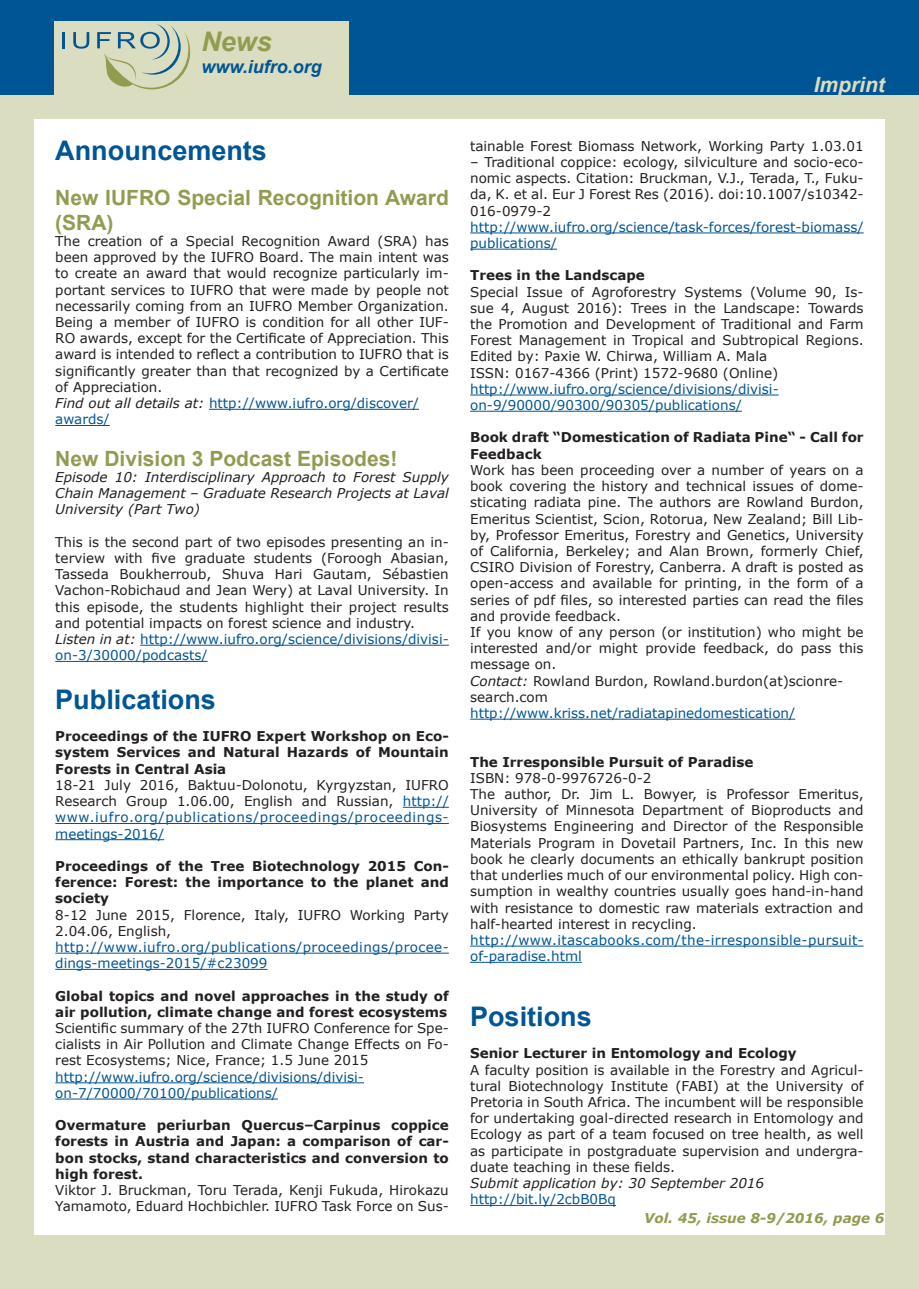
<style>
.page{position:relative;width:919px;height:1289px;background:#fff}
.page>*{position:absolute;margin:0;border:0;box-sizing:border-box;transform-origin:0 0}
.t1{font:700 27px "Arial";color:#005594}
.t2{font:italic 700 27px "Arial";color:#939b50}
.t3{font:700 21px/25.2px "Arial";color:#939b50}
.t4{font:italic 700 21px "Arial";color:#daddbf}
.t5{font:italic 700 18px "Arial";color:#005594}
.t6{font:13.5px/16.2px "Verdana";color:#231f20;text-align:justify}
.t7{font:700 13.5px/16.2px "Verdana";color:#231f20;text-align:justify}
.t8{font:13.5px/16.2px "Verdana";color:#005594}
.t9{font:italic 13.5px/16.2px "Verdana";color:#231f20;text-align:justify}
.t10{font:13.5px/16.2px "Verdana";letter-spacing:.025em;color:#005594}
.t11{font:italic 700 13.5px "Verdana";color:#939b50}
.s1{font-style:italic;color:#231f20}
.s2{color:#005594}
.s3{font-style:italic}
</style>
<div class="page">
<div style="left:0;top:0;width:918px;height:98px;background:#005594"></div>
<div style="left:54px;top:21px;width:295px;height:81px;background:#daddbf"></div>
<div style="left:0;top:96px;width:918px;height:1192px;background:#daddbf"></div>
<div style="left:34px;top:119px;width:850px;height:1115px;background:#fff"></div>
<hr style="left:62px;top:32px;width:3px;height:16px;background:#005594">
<svg style="left:73px;top:32px;width:16px;height:17px"></svg>
<svg style="left:97px;top:24px;width:93px;height:65px"></svg>
<hr style="left:209px;top:409px;width:210px;height:1px;background:#005594">
<hr style="left:55px;top:425px;width:55px;height:1px;background:#005594">
<hr style="left:140px;top:644px;width:309px;height:1px;background:#005594">
<hr style="left:55px;top:661px;width:153px;height:1px;background:#005594">
<hr style="left:403px;top:806px;width:46px;height:1px;background:#005594">
<hr style="left:55px;top:823px;width:394px;height:1px;background:#005594">
<hr style="left:55px;top:839px;width:109px;height:1px;background:#005594">
<hr style="left:55px;top:952px;width:394px;height:1px;background:#005594">
<hr style="left:55px;top:968px;width:212px;height:1px;background:#005594">
<hr style="left:55px;top:1082px;width:309px;height:1px;background:#005594">
<hr style="left:55px;top:1098px;width:223px;height:1px;background:#005594">
<hr style="left:470px;top:232px;width:393px;height:1px;background:#005594">
<hr style="left:470px;top:249px;width:87px;height:1px;background:#005594">
<hr style="left:470px;top:394px;width:308px;height:1px;background:#005594">
<hr style="left:470px;top:411px;width:271px;height:1px;background:#005594">
<hr style="left:470px;top:718px;width:325px;height:1px;background:#005594">
<hr style="left:470px;top:945px;width:393px;height:1px;background:#005594">
<hr style="left:470px;top:961px;width:112px;height:1px;background:#005594">
<hr style="left:470px;top:1204px;width:146px;height:1px;background:#005594">
<p class="t2" style="left:201px;top:24px;width:72px">News</p>
<p class="t5" style="left:201px;top:54px;width:122px">www.iufro.org</p>
<p class="t1" style="left:55px;top:132px;width:213px">Announcements</p>
<p class="t3" style="left:55px;top:185px;width:395px">New IUFRO Special Recognition Award (SRA)</p>
<p class="t6" style="left:55px;top:233px;width:395px">The creation of a Special Recognition Award (SRA) has been approved by the IUFRO Board. The main intent was to create an award that would recognize particularly im&shy;portant services to IUFRO that were made by people not necessarily coming from an IUFRO Member Organization.<br>Being a member of IUFRO is condition for all other IUF-RO awards, except for the Certificate of Appreciation. This award is intended to reflect a contribution to IUFRO that is significantly greater than that recognized by a Certificate of Appreciation.</p>
<p class="t8" style="left:55px;top:395px;width:365px"><span class="s1">Find out all details at:</span> http://www.iufro.org/discover/ awards/</p>
<p class="t3" style="left:55px;top:446px;width:343px">New Division 3 Podcast Episodes!</p>
<p class="t9" style="left:55px;top:469px;width:395px">Episode 10: Interdisciplinary Approach to Forest Supply Chain Management – Graduate Research Projects at Laval University (Part Two)</p>
<p class="t6" style="left:55px;top:533px;width:395px">This is the second part of two episodes presenting an in&shy;terview with five graduate students (Foroogh Abasian, Tasseda Boukherroub, Shuva Hari Gautam, Sébastien Vachon-Robichaud and Jean Wery) at Laval University. In this episode, the students highlight their project results and potential impacts on forest science and industry.</p>
<p class="t8" style="left:55px;top:631px;width:395px"><span class="s1">Listen in at:</span> http://www.iufro.org/science/divisions/divisi&shy;on-3/30000/podcasts/</p>
<p class="t1" style="left:55px;top:681px;width:162px">Publications</p>
<p class="t7" style="left:55px;top:728px;width:395px">Proceedings of the IUFRO Expert Workshop on Eco&shy;system Services and Natural Hazards of Mountain Forests in Central Asia</p>
<p class="t6" style="left:55px;top:776px;width:395px">18-21 July 2016, Baktuu-Dolonotu, Kyrgyzstan, IUFRO Research Group 1.06.00, English and Russian, <span class="s2">http:// www.iufro.org/publications/proceedings/proceedings&shy;meetings-2016/</span></p>
<p class="t7" style="left:55px;top:857px;width:395px">Proceedings of the Tree Biotechnology 2015 Con&shy;ference: Forest: the importance to the planet and society</p>
<p class="t6" style="left:55px;top:906px;width:395px">8-12 June 2015, Florence, Italy, IUFRO Working Party<br>2.04.06, English,</p>
<p class="t10" style="left:55px;top:938px;width:395px">http://www.iufro.org/publications/proceedings/procee&shy;dings-meetings-2015/#c23099</p>
<p class="t7" style="left:55px;top:987px;width:395px">Global topics and novel approaches in the study of air pollution, climate change and forest ecosystems</p>
<p class="t6" style="left:55px;top:1019px;width:395px">Scientific summary of the 27th IUFRO Conference for Spe&shy;cialists in Air Pollution and Climate Change Effects on Fo&shy;rest Ecosystems; Nice, France; 1.5 June 2015</p>
<p class="t8" style="left:55px;top:1068px;width:310px">http://www.iufro.org/science/divisions/divisi&shy;on-7/70000/70100/publications/</p>
<p class="t7" style="left:55px;top:1116px;width:395px">Overmature periurban Quercus–Carpinus coppice forests in Austria and Japan: a comparison of car&shy;bon stocks, stand characteristics and conversion to high forest.</p>
<p class="t6" style="left:55px;top:1181px;width:395px">Viktor J. Bruckman, Toru Terada, Kenji Fukuda, Hirokazu<br>Yamamoto, Eduard Hochbichler. IUFRO Task Force on Sus-</p>
<p class="t4" style="left:813px;top:70px;width:73px">Imprint</p>
<p class="t6" style="left:470px;top:137px;width:395px">tainable Forest Biomass Network, Working Party 1.03.01</p>
<p class="t6" style="left:470px;top:154px;width:395px">– Traditional coppice: ecology, silviculture and socio-eco&shy;nomic aspects. Citation: Bruckman, V.J., Terada, T., Fuku&shy;da, K. et al. Eur J Forest Res (2016). doi:10.1007/s10342- 016-0979-2</p>
<p class="t8" style="left:470px;top:218px;width:395px">http://www.iufro.org/science/task-forces/forest-biomass/ publications/</p>
<p class="t7" style="left:470px;top:267px;width:176px">Trees in the Landscape</p>
<p class="t6" style="left:470px;top:283px;width:395px">Special Issue of Agroforestry Systems (Volume 90, Is&shy;sue 4, August 2016): Trees in the Landscape: Towards the Promotion and Development of Traditional and Farm Forest Management in Tropical and Subtropical Regions.<br>Edited by: Paxie W. Chirwa, William A. Mala</p>
<p class="t6" style="left:470px;top:364px;width:310px">ISSN: 0167-4366 (Print) 1572-9680 (Online)</p>
<p class="t8" style="left:470px;top:380px;width:310px">http://www.iufro.org/science/divisions/divisi&shy;on-9/90000/90300/90305/publications/</p>
<p class="t7" style="left:470px;top:429px;width:395px">Book draft “Domestication of Radiata Pine“ - Call for<br>Feedback</p>
<p class="t6" style="left:470px;top:461px;width:395px">Work has been proceeding over a number of years on a book covering the history and technical issues of dome&shy;sticating radiata pine. The authors are Rowland Burdon, Emeritus Scientist, Scion, Rotorua, New Zealand; Bill Lib&shy;by, Professor Emeritus, Forestry and Genetics, University of California, Berkeley; and Alan Brown, formerly Chief, CSIRO Division of Forestry, Canberra. A draft is posted as open-access and available for printing, in the form of a series of pdf files, so interested parties can read the files and provide feedback.</p>
<p class="t6" style="left:470px;top:623px;width:395px">If you know of any person (or institution) who might be interested and/or might provide feedback, do pass this message on.</p>
<p class="t6" style="left:470px;top:672px;width:374px"><span class="s3">Contact:</span> Rowland Burdon, Rowland.burdon(at)scionre&shy;search.com</p>
<p class="t8" style="left:470px;top:704px;width:326px">http://www.kriss.net/radiatapinedomestication/</p>
<p class="t7" style="left:470px;top:753px;width:285px">The Irresponsible Pursuit of Paradise</p>
<p class="t6" style="left:470px;top:769px;width:183px">ISBN: 978-0-9976726-0-2</p>
<p class="t6" style="left:470px;top:785px;width:395px">The author, Dr. Jim L. Bowyer, is Professor Emeritus, University of Minnesota Department of Bioproducts and Biosystems Engineering and Director of the Responsible Materials Program in Dovetail Partners, Inc. In this new book he clearly documents an ethically bankrupt position that underlies much of our environmental policy. High con&shy;sumption in wealthy countries usually goes hand-in-hand with resistance to domestic raw materials extraction and half-hearted interest in recycling.</p>
<p class="t10" style="left:470px;top:931px;width:395px">http://www.itascabooks.com/the-irresponsible-pursuit&shy;of-paradise.html</p>
<p class="t1" style="left:470px;top:998px;width:123px">Positions</p>
<p class="t7" style="left:470px;top:1045px;width:328px">Senior Lecturer in Entomology and Ecology</p>
<p class="t6" style="left:470px;top:1061px;width:395px">A faculty position is available in the Forestry and Agricul&shy;tural Biotechnology Institute (FABI) at the University of Pretoria in South Africa. The incumbent will be responsible for undertaking goal-directed research in Entomology and Ecology as part of a team focused on tree health, as well as participate in postgraduate supervision and undergra&shy;duate teaching in these fields.</p>
<p class="t9" style="left:470px;top:1174px;width:295px">Submit application by: 30 September 2016</p>
<p class="t8" style="left:470px;top:1190px;width:147px">http://bit.ly/2cbB0Bq</p>
<p class="t11" style="left:644px;top:1208px;width:242px">Vol. 45, issue 8-9/2016, page 6</p>
</div>
